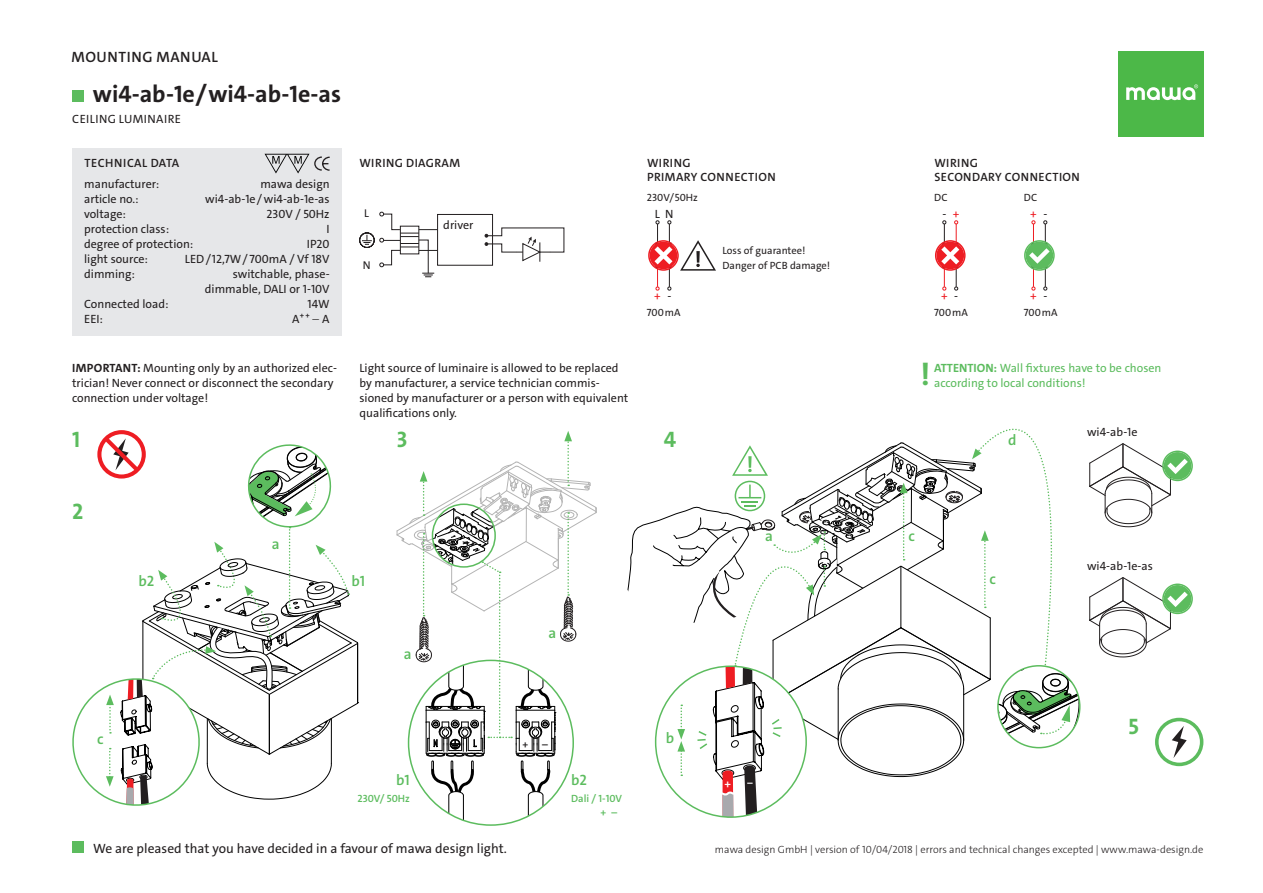
<style>
.page{position:relative;width:1263px;height:893px;background:#fff}
.page>*{position:absolute;margin:0;border:0;box-sizing:border-box;transform-origin:0 0}
.t1{font:700 31.5px "The Sans C4 s";color:#5cbc5e}
.Titel_Leuchtenname{font:700 24px "The Sans C4 s";color:#231f20}
.t2{font:700 22.5px "The Sans C4 s";color:#5cbc5e}
.Titel_Grafikbeschrif{font:600 15px "The Sans C4 s";color:#5cbc5e}
.t3{font:600 15px "The Sans C4 s";letter-spacing:.035em;color:#231f20}
.t4{font:13.5px "The Sans C4 s";color:#231f20}
.Text_Technische_Date{font:12px/15px "The Sans C4 s";color:#231f20}
.Überschrift___Elektr{font:600 12px "The Sans C4 s";letter-spacing:.035em;color:#231f20}
.t5{font:12px "The Sans C4 s";color:#5cbc5e}
.Wichtige_Hinweise{font:12px "The Sans C4 s";color:#231f20}
.Text_Technische_Date-2{font:12px "The Sans C4 s";letter-spacing:.03em;color:#231f20}
.t6{font:12px "The Sans C4 s";color:#ee1d23}
.Titel_Grafikbeschrif-2{font:600 12px "The Sans C4 s";color:#fff}
.t7{font:11.25px "The Sans C4 s";color:#231f20}
.t8{font:300 10.5px "The Sans C4 s";color:#231f20}
.t9{font:10.5px "The Sans C4 s";color:#231f20}
.Titel_Grafikbeschrif-3{font:600 10.5px "The Sans C4 s";color:#5cbc5e}
.Titel_Grafikbeschrif-4{font:600 10.5px "The Sans C4 s";color:#231f20}
.s1{font-weight:300}
.s2{font-weight:700}
</style>
<div class="page">
<svg style="left:396px;top:431px;width:201px;height:392px"></svg>
<svg style="left:627px;top:428px;width:453px;height:389px"></svg>
<svg style="left:72px;top:433px;width:287px;height:373px"></svg>
<div style="left:1155px;top:718px;width:48px;height:48px;border:4px solid #5cbc5e;border-radius:50%"></div>
<svg style="left:1172px;top:726px;width:15px;height:32px"></svg>
<svg style="left:1089px;top:443px;width:104px;height:84px"></svg>
<svg style="left:1089px;top:577px;width:104px;height:80px"></svg>
<svg style="left:1024px;top:220px;width:31px;height:71px"></svg>
<svg style="left:935px;top:220px;width:30px;height:71px"></svg>
<svg style="left:648px;top:220px;width:68px;height:71px"></svg>
<div style="left:437px;top:214px;width:56px;height:52px;border:1px solid #231f20"></div>
<svg style="left:485px;top:227px;width:80px;height:35px"></svg>
<svg style="left:359px;top:211px;width:78px;height:66px"></svg>
<div style="left:72px;top:149px;width:270px;height:187px;background:#e6e7e9"></div>
<svg style="left:265px;top:154px;width:65px;height:19px"></svg>
<div style="left:72px;top:841px;width:12px;height:12px;background:#5cbc5e"></div>
<div style="left:72px;top:90px;width:12px;height:12px;background:#5cbc5e"></div>
<div style="left:1118px;top:51px;width:85px;height:85px;background:#4cb848"></div>
<svg style="left:1126px;top:84px;width:72px;height:16px"></svg>
<p class="t3" style="left:71px;top:47px;width:148px">MOUNTING MANUAL</p>
<p class="Titel_Leuchtenname" style="left:93px;top:79px;width:250px">wi4-ab-1e / wi4-ab-1e-as</p>
<p class="Text_Technische_Date-2" style="left:72px;top:111px;width:110px">CEILING LUMINAIRE</p>
<p class="Überschrift___Elektr" style="left:84px;top:155px;width:96px">TECHNICAL DATA</p>
<p class="Text_Technische_Date" style="left:84px;top:176px;width:77px">manufacturer:</p>
<p class="Text_Technische_Date" style="left:84px;top:191px;width:56px">article no.:</p>
<p class="Text_Technische_Date" style="left:84px;top:206px;width:43px">voltage:</p>
<p class="Text_Technische_Date" style="left:84px;top:221px;width:86px">protection class:</p>
<p class="Text_Technische_Date" style="left:84px;top:236px;width:111px">degree of protection:</p>
<p class="Text_Technische_Date" style="left:84px;top:251px;width:65px">light source:</p>
<p class="Text_Technische_Date" style="left:84px;top:266px;width:52px">dimming:</p>
<p class="Text_Technische_Date" style="left:84px;top:296px;width:86px">Connected load:</p>
<p class="Text_Technische_Date" style="left:84px;top:311px;width:20px">EEI:</p>
<p class="Text_Technische_Date" style="left:260px;top:176px;width:71px">mawa design</p>
<p class="Text_Technische_Date" style="left:205px;top:191px;width:126px">wi4-ab-1e / wi4-ab-1e-as</p>
<p class="Text_Technische_Date" style="left:267px;top:206px;width:65px">230V / 50Hz</p>
<p class="Text_Technische_Date" style="left:326px;top:221px;width:5px">I</p>
<p class="Text_Technische_Date" style="left:307px;top:236px;width:25px">IP20</p>
<p class="Text_Technische_Date" style="left:185px;top:251px;width:146px">LED /12,7W / 700mA / Vf 18V</p>
<p class="Text_Technische_Date" style="left:233px;top:266px;width:98px">switchable, phase-</p>
<p class="Text_Technische_Date" style="left:205px;top:281px;width:126px">dimmable, DALI or 1-10V</p>
<p class="Text_Technische_Date" style="left:307px;top:296px;width:24px">14W</p>
<p class="Text_Technische_Date" style="left:292px;top:311px;width:39px">A<sup>++</sup> <span class="s1">–</span> A</p>
<p class="Überschrift___Elektr" style="left:359px;top:155px;width:102px">WIRING DIAGRAM</p>
<p class="t7" style="left:364px;top:206px;width:6px">L</p>
<p class="t7" style="left:363px;top:258px;width:9px">N</p>
<p class="Text_Technische_Date" style="left:443px;top:217px;width:32px">driver</p>
<p class="Überschrift___Elektr" style="left:647px;top:155px;width:45px">WIRING</p>
<p class="Überschrift___Elektr" style="left:647px;top:170px;width:130px">PRIMARY CONNECTION</p>
<p class="t9" style="left:647px;top:191px;width:52px">230V/50Hz</p>
<p class="Überschrift___Elektr" style="left:934px;top:155px;width:45px">WIRING</p>
<p class="Überschrift___Elektr" style="left:934px;top:170px;width:147px">SECONDARY CONNECTION</p>
<p class="t9" style="left:934px;top:191px;width:15px">DC</p>
<p class="t9" style="left:1024px;top:191px;width:15px">DC</p>
<p class="Text_Technische_Date" style="left:655px;top:206px;width:20px">L N</p>
<p class="Text_Technische_Date" style="left:942px;top:206px;width:5px">-</p>
<p class="t6" style="left:953px;top:206px;width:8px">+</p>
<p class="t6" style="left:1030px;top:206px;width:8px">+</p>
<p class="Text_Technische_Date" style="left:1043px;top:206px;width:5px">-</p>
<p class="t9" style="left:722px;top:244px;width:85px">Loss of guarantee!</p>
<p class="t9" style="left:722px;top:259px;width:109px">Danger of PCB damage!</p>
<p class="t6" style="left:654px;top:288px;width:8px">+</p>
<p class="Text_Technische_Date" style="left:667px;top:289px;width:5px">-</p>
<p class="t6" style="left:941px;top:288px;width:8px">+</p>
<p class="Text_Technische_Date" style="left:954px;top:289px;width:5px">-</p>
<p class="t6" style="left:1030px;top:288px;width:8px">+</p>
<p class="Text_Technische_Date" style="left:1043px;top:289px;width:5px">-</p>
<p class="t9" style="left:647px;top:305px;width:35px">700 mA</p>
<p class="t9" style="left:934px;top:305px;width:35px">700 mA</p>
<p class="t9" style="left:1024px;top:305px;width:35px">700 mA</p>
<p class="Text_Technische_Date" style="left:72px;top:360px;width:266px"><span class="s2">IMPORTANT:</span> Mounting only by an authorized elec&shy;trician! Never connect or disconnect the secondary connection under voltage!</p>
<p class="Text_Technische_Date" style="left:359px;top:360px;width:270px">Light source of luminaire is allowed to be replaced by manufacturer, a service technician commis&shy;sioned by manufacturer or a person with equivalent qualifications only.</p>
<p class="t5" style="left:934px;top:360px;width:229px"><span class="s2">ATTENTION:</span> Wall fixtures have to be chosen</p>
<p class="t1" style="left:920px;top:354px;width:12px">!</p>
<p class="t5" style="left:934px;top:375px;width:153px">according to local conditions!</p>
<p class="t2" style="left:72px;top:425px;width:10px">1</p>
<p class="t2" style="left:397px;top:425px;width:12px">3</p>
<p class="t2" style="left:664px;top:425px;width:14px">4</p>
<p class="t2" style="left:72px;top:497px;width:13px">2</p>
<p class="Titel_Grafikbeschrif" style="left:97px;top:729px;width:8px">c</p>
<p class="Titel_Grafikbeschrif" style="left:272px;top:535px;width:9px">a</p>
<p class="Titel_Grafikbeschrif" style="left:139px;top:571px;width:17px">b2</p>
<p class="Titel_Grafikbeschrif" style="left:352px;top:571px;width:15px">b1</p>
<p class="Titel_Grafikbeschrif" style="left:404px;top:644px;width:9px">a</p>
<p class="Titel_Grafikbeschrif" style="left:548px;top:624px;width:9px">a</p>
<p class="Titel_Grafikbeschrif-4" style="left:523px;top:737px;width:7px">+</p>
<p class="Titel_Grafikbeschrif-4" style="left:542px;top:737px;width:7px">–</p>
<p class="Titel_Grafikbeschrif" style="left:396px;top:771px;width:15px">b1</p>
<p class="Titel_Grafikbeschrif" style="left:571px;top:771px;width:17px">b2</p>
<p class="Titel_Grafikbeschrif-3" style="left:357px;top:792px;width:54px">230V/ 50Hz</p>
<p class="Titel_Grafikbeschrif-3" style="left:571px;top:792px;width:53px">Dali / 1-10V</p>
<p class="Titel_Grafikbeschrif-3" style="left:600px;top:806px;width:18px">+ –</p>
<p class="Titel_Grafikbeschrif" style="left:666px;top:729px;width:10px">b</p>
<p class="Titel_Grafikbeschrif" style="left:765px;top:526px;width:9px">a</p>
<p class="Titel_Grafikbeschrif-2" style="left:724px;top:776px;width:8px">+</p>
<p class="Titel_Grafikbeschrif" style="left:908px;top:526px;width:8px">c</p>
<p class="Titel_Grafikbeschrif" style="left:1008px;top:430px;width:10px">d</p>
<p class="Titel_Grafikbeschrif" style="left:989px;top:570px;width:8px">c</p>
<p class="Wichtige_Hinweise" style="left:1087px;top:425px;width:52px">wi4-ab-1e</p>
<p class="Wichtige_Hinweise" style="left:1087px;top:558px;width:67px">wi4-ab-1e-as</p>
<p class="t2" style="left:1128px;top:712px;width:12px">5</p>
<p class="t4" style="left:93px;top:840px;width:415px">We are pleased that you have decided in a favour of mawa design light.</p>
<p class="t8" style="left:715px;top:843px;width:490px">mawa design GmbH | version of 10/04/2018 | errors and technical changes excepted | www.mawa-design.de</p>
</div>
